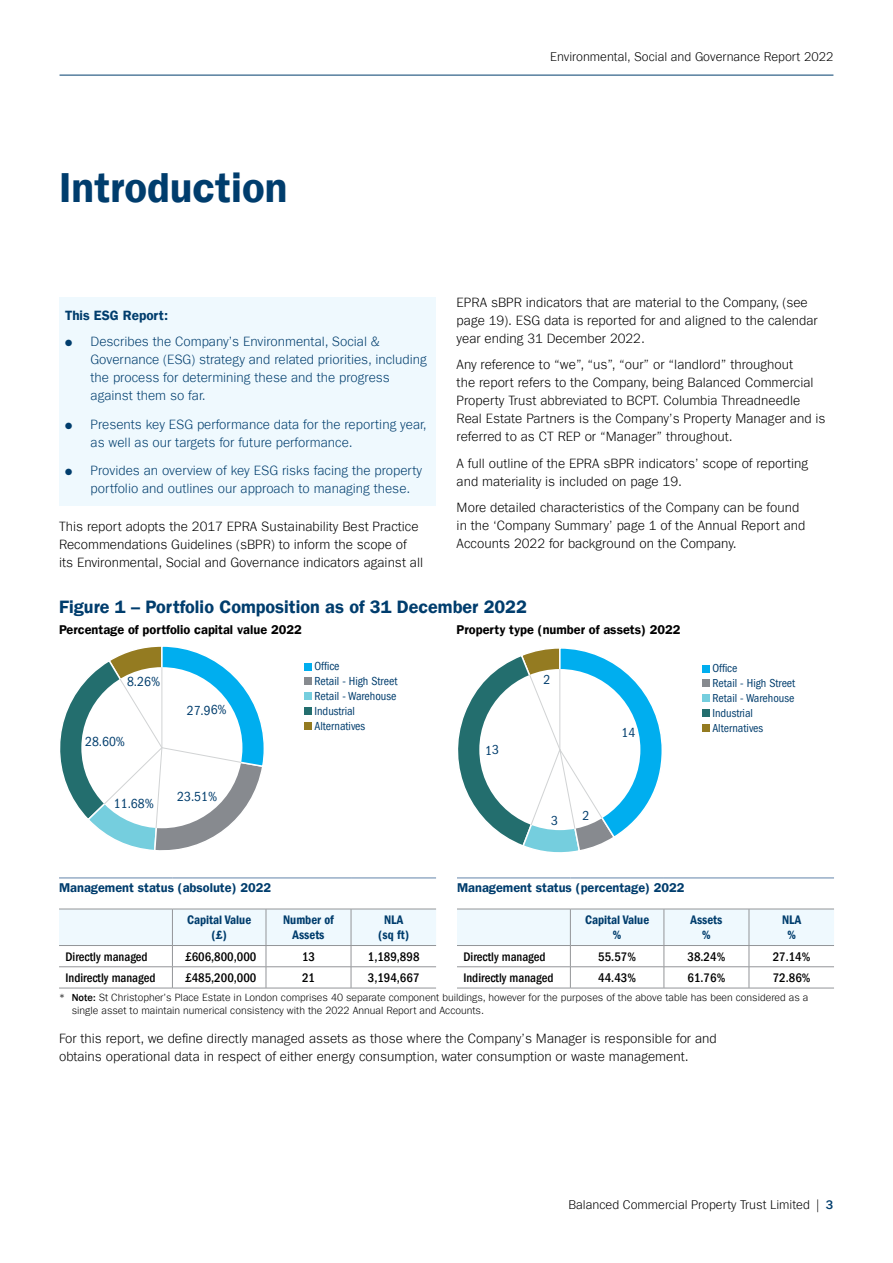
<style>
.page{position:relative;width:893px;height:1263px;background:#fff}
.page>*{position:absolute;margin:0;border:0;box-sizing:border-box;transform-origin:0 0}
.Main_Page_Header{font:42px "ITC Frank Gofor Ameriprise Dm";color:#003d6d}
.Subhead{font:18px "ITC Frank Gofor Ameriprise Dm";color:#003d6d}
.Main_Text{font:300 13.5px/18px "ITC Frank Gofor Ameriprise";color:#000}
.Intro_Box_text{font:300 13.5px/18px "ITC Frank Gofor Ameriprise";color:#003d6d}
.t1{font:condensed 13.5px "ITC Frank Gofor Ameriprise";color:#003d6d}
.Intro_Box_text-2{font:13.5px "ITC Frank Gofor Ameriprise Dm";color:#003d6d}
.Table_text{font:500 condensed 12.75px "ITC Frank Gofor Ameriprise";color:#000}
.t2{font:300 12.75px "ITC Frank Gofor Ameriprise";color:#000}
.Chart_title{font:12.75px "ITC Frank Gofor Ameriprise Dm";color:#000}
.Table_title{font:12.75px "ITC Frank Gofor Ameriprise Dm";color:#003d6d}
.Table_heads{font:12.75px/15px "ITC Frank Gofor Ameriprise Dm Cn";color:#003d6d;text-align:center}
.t3{font:condensed 12px/15px "ITC Frank Gofor Ameriprise";color:#003d6d}
.Footnotes{font:300 10.5px/12.6px "ITC Frank Gofor Ameriprise";color:#000}
.s1{font-weight:500}
.s2{font-weight:500;color:#003d6d}
</style>
<div class="page">
<hr style="left:60px;top:75px;width:773px;height:1px;background:#003d6d">
<div style="left:59px;top:298px;width:376px;height:208px;background:#eff9fe"></div>
<div style="left:304px;top:663px;width:7px;height:7px;background:#00aeef"></div>
<div style="left:304px;top:678px;width:7px;height:7px;background:#878a8f"></div>
<div style="left:304px;top:692px;width:7px;height:8px;background:#75cede"></div>
<div style="left:304px;top:707px;width:7px;height:8px;background:#236e6e"></div>
<div style="left:304px;top:723px;width:7px;height:7px;background:#947b21"></div>
<svg style="left:60px;top:646px;width:204px;height:205px"></svg>
<div style="left:702px;top:665px;width:7px;height:7px;background:#00aeef"></div>
<div style="left:702px;top:680px;width:7px;height:7px;background:#878a8f"></div>
<div style="left:702px;top:694px;width:7px;height:7px;background:#75cede"></div>
<div style="left:702px;top:709px;width:7px;height:8px;background:#236e6e"></div>
<svg style="left:458px;top:648px;width:204px;height:205px"></svg>
<div style="left:702px;top:724px;width:7px;height:8px;background:#947b21"></div>
<svg style="left:59px;top:910px;width:775px;height:78px"></svg>
<hr style="left:59px;top:988px;width:113px;height:1px;background:#939598">
<hr style="left:172px;top:988px;width:94px;height:1px;background:#939598">
<hr style="left:266px;top:988px;width:85px;height:1px;background:#939598">
<hr style="left:351px;top:988px;width:85px;height:1px;background:#939598">
<hr style="left:457px;top:988px;width:113px;height:1px;background:#939598">
<hr style="left:570px;top:988px;width:94px;height:1px;background:#939598">
<hr style="left:664px;top:988px;width:85px;height:1px;background:#939598">
<hr style="left:749px;top:988px;width:85px;height:1px;background:#939598">
<hr style="left:59px;top:877px;width:113px;height:1px;background:#6384ab">
<hr style="left:172px;top:877px;width:94px;height:1px;background:#6384ab">
<hr style="left:266px;top:877px;width:85px;height:1px;background:#6384ab">
<hr style="left:351px;top:877px;width:85px;height:1px;background:#6384ab">
<hr style="left:457px;top:877px;width:113px;height:1px;background:#6384ab">
<hr style="left:570px;top:877px;width:94px;height:1px;background:#6384ab">
<hr style="left:664px;top:877px;width:85px;height:1px;background:#6384ab">
<hr style="left:749px;top:877px;width:85px;height:1px;background:#6384ab">
<hr style="left:59px;top:909px;width:113px;height:1px;background:#939598">
<hr style="left:172px;top:909px;width:94px;height:1px;background:#939598">
<hr style="left:266px;top:909px;width:85px;height:1px;background:#939598">
<hr style="left:351px;top:909px;width:85px;height:1px;background:#939598">
<hr style="left:457px;top:909px;width:113px;height:1px;background:#939598">
<hr style="left:570px;top:909px;width:94px;height:1px;background:#939598">
<hr style="left:664px;top:909px;width:85px;height:1px;background:#939598">
<hr style="left:749px;top:909px;width:85px;height:1px;background:#939598">
<hr style="left:59px;top:945px;width:113px;height:1px;background:#939598">
<hr style="left:172px;top:945px;width:94px;height:1px;background:#939598">
<hr style="left:266px;top:945px;width:85px;height:1px;background:#939598">
<hr style="left:351px;top:945px;width:85px;height:1px;background:#939598">
<hr style="left:457px;top:945px;width:113px;height:1px;background:#939598">
<hr style="left:570px;top:945px;width:94px;height:1px;background:#939598">
<hr style="left:664px;top:945px;width:85px;height:1px;background:#939598">
<hr style="left:749px;top:945px;width:85px;height:1px;background:#939598">
<p class="t2" style="left:550px;top:49px;width:285px">Environmental, Social and Governance Report 2022</p>
<p class="Main_Page_Header" style="left:59px;top:163px;width:230px">Introduction</p>
<p class="Intro_Box_text-2" style="left:65px;top:307px;width:105px">This ESG Report:</p>
<p class="Intro_Box_text" style="left:91px;top:333px;width:338px;text-indent:-26px">● Describes the Company’s Environmental, Social &amp; Governance (ESG) strategy and related priorities, including the process for determining these and the progress against them so far.</p>
<p class="Intro_Box_text" style="left:91px;top:415px;width:338px;text-indent:-26px">● Presents key ESG performance data for the reporting year, as well as our targets for future performance.</p>
<p class="Intro_Box_text" style="left:91px;top:462px;width:333px;text-indent:-26px">● Provides an overview of key ESG risks facing the property portfolio and outlines our approach to managing these.</p>
<p class="Main_Text" style="left:59px;top:517px;width:365px">This report adopts the 2017 EPRA Sustainability Best Practice<br>Recommendations Guidelines (sBPR) to inform the scope of its Environmental, Social and Governance indicators against all</p>
<p class="Main_Text" style="left:457px;top:293px;width:363px">EPRA sBPR indicators that are material to the Company, (see page 19). ESG data is reported for and aligned to the calendar year ending 31 December 2022.</p>
<p class="Main_Text" style="left:457px;top:356px;width:370px">Any reference to “we”, “us”, “our” or “landlord” throughout<br>the report refers to the Company, being Balanced Commercial Property Trust abbreviated to BCPT. Columbia Threadneedle Real Estate Partners is the Company’s Property Manager and is referred to as CT REP or “Manager” throughout.</p>
<p class="Main_Text" style="left:457px;top:454px;width:353px">A full outline of the EPRA sBPR indicators’ scope of reporting and materiality is included on page 19.</p>
<p class="Main_Text" style="left:457px;top:499px;width:350px">More detailed characteristics of the Company can be found in the ‘Company Summary’ page 1 of the Annual Report and<br>Accounts 2022 for background on the Company.</p>
<p class="Subhead" style="left:59px;top:596px;width:469px">Figure 1 – Portfolio Composition as of 31 December 2022</p>
<p class="Chart_title" style="left:59px;top:622px;width:244px">Percentage of portfolio capital value 2022</p>
<p class="Chart_title" style="left:457px;top:622px;width:225px">Property type (number of assets) 2022</p>
<p class="t1" style="left:127px;top:674px;width:35px">8.26%</p>
<p class="t1" style="left:85px;top:734px;width:42px">28.60%</p>
<p class="t1" style="left:114px;top:796px;width:42px">11.68%</p>
<p class="t1" style="left:187px;top:702px;width:42px">27.96%</p>
<p class="t1" style="left:177px;top:789px;width:42px">23.51%</p>
<p class="t3" style="left:314px;top:659px;width:84px">Office<br>Retail - High Street<br>Retail - Warehouse<br>Industrial<br>Alternatives</p>
<p class="t1" style="left:485px;top:742px;width:15px">13</p>
<p class="t1" style="left:543px;top:672px;width:8px">2</p>
<p class="t1" style="left:551px;top:813px;width:8px">3</p>
<p class="t1" style="left:583px;top:807px;width:8px">2</p>
<p class="t1" style="left:621px;top:725px;width:15px">14</p>
<p class="t3" style="left:712px;top:660px;width:84px">Office<br>Retail - High Street<br>Retail - Warehouse<br>Industrial<br>Alternatives</p>
<p class="Table_title" style="left:59px;top:880px;width:213px">Management status (absolute) 2022</p>
<p class="Table_title" style="left:457px;top:880px;width:229px">Management status (percentage) 2022</p>
<p class="Table_heads" style="left:187px;top:912px;width:66px">Capital Value</p>
<p class="Table_heads" style="left:212px;top:927px;width:17px">(£)</p>
<p class="Table_heads" style="left:283px;top:912px;width:52px">Number of<br>Assets</p>
<p class="Table_heads" style="left:384px;top:912px;width:21px">NLA</p>
<p class="Table_heads" style="left:585px;top:912px;width:66px">Capital Value</p>
<p class="Table_heads" style="left:613px;top:927px;width:10px">%</p>
<p class="Table_heads" style="left:690px;top:912px;width:33px">Assets %</p>
<p class="Table_heads" style="left:782px;top:912px;width:21px">NLA %</p>
<p class="Table_heads" style="left:378px;top:927px;width:32px">(sq ft)</p>
<p class="Table_text" style="left:65px;top:949px;width:84px">Directly managed</p>
<p class="Table_text" style="left:185px;top:949px;width:73px">£606,800,000</p>
<p class="Table_text" style="left:302px;top:949px;width:15px">13</p>
<p class="Table_text" style="left:368px;top:949px;width:53px">1,189,898</p>
<p class="Table_text" style="left:463px;top:949px;width:84px">Directly managed</p>
<p class="Table_text" style="left:598px;top:949px;width:39px">55.57%</p>
<p class="Table_text" style="left:688px;top:949px;width:39px">38.24%</p>
<p class="Table_text" style="left:773px;top:949px;width:39px">27.14%</p>
<p class="Table_text" style="left:65px;top:970px;width:92px">Indirectly managed</p>
<p class="Table_text" style="left:185px;top:970px;width:73px">£485,200,000</p>
<p class="Table_text" style="left:302px;top:970px;width:15px">21</p>
<p class="Table_text" style="left:368px;top:970px;width:53px">3,194,667</p>
<p class="Table_text" style="left:463px;top:970px;width:92px">Indirectly managed</p>
<p class="Table_text" style="left:598px;top:970px;width:39px">44.43%</p>
<p class="Table_text" style="left:688px;top:970px;width:39px">61.76%</p>
<p class="Table_text" style="left:773px;top:970px;width:39px">72.86%</p>
<p class="Footnotes" style="left:72px;top:991px;width:738px;text-indent:-13px">* <span class="s1">Note:</span> St Christopher’s Place Estate in London comprises 40 separate component buildings, however for the purposes of the above table has been considered as a single asset to maintain numerical consistency with the 2022 Annual Report and Accounts.</p>
<p class="Main_Text" style="left:59px;top:1029px;width:659px">For this report, we define directly managed assets as those where the Company’s Manager is responsible for and obtains operational data in respect of either energy consumption, water consumption or waste management.</p>
<p class="t2" style="left:569px;top:1197px;width:266px">Balanced Commercial Property Trust Limited | <span class="s2">3</span></p>
</div>
